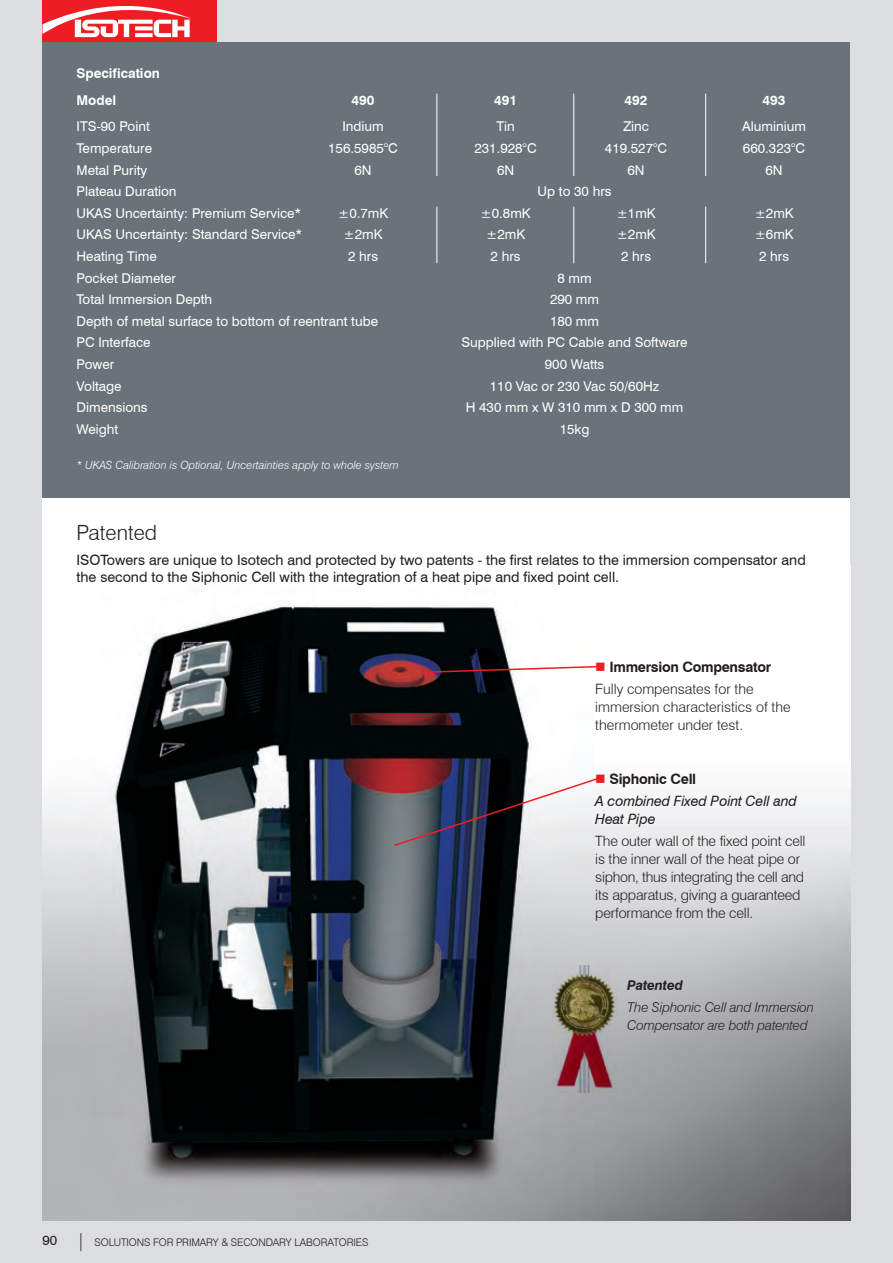
<style>
.page{position:relative;width:893px;height:1263px;background:#dcdddf}
.page>*{position:absolute;margin:0;border:0;box-sizing:border-box;transform-origin:0 0}
.t1{font:300 21px "Swiss 721 BT";color:#231f20}
.t2{font:300 14.25px/18px "Swiss 721 BT";letter-spacing:-.01em;color:#231f20}
.t3{font:14.25px/17.1px "Swiss 721 BT";color:#231f20}
.t4{font:700 14.25px "Swiss 721 BT";letter-spacing:-.02em;color:#231f20}
.t5{font:italic 14.25px/18px "Swiss 721 BT";letter-spacing:-.01em;color:#231f20}
.t6{font:13.5px "Swiss 721 BT";color:#fff}
.t7{font:italic 300 13.5px/18px "Swiss 721 BT";letter-spacing:-.01em;color:#231f20}
.t8{font:700 13.5px "Swiss 721 BT";color:#fff}
.t9{font:italic 700 13.5px "Swiss 721 BT";letter-spacing:-.01em;color:#231f20}
.t10{font:italic 300 11.25px "Swiss 721 BT";color:#fff}
.t11{font:300 10.5px "Swiss 721 BT";letter-spacing:-.01em;color:#231f20}
.s1{color:#ee1d23}
.s2{font-weight:400;font-size:13.5px}
.s3{font-size:18px}
</style>
<div class="page">
<div style="left:43px;top:43px;width:807px;height:1177px;background:#fff"></div>
<div style="left:43px;top:0;width:174px;height:43px;background:#ee1d23"></div>
<svg style="left:43px;top:6px;width:148px;height:31px"></svg>
<div style="left:43px;top:43px;width:807px;height:454px;background:#697379"></div>
<hr style="left:437px;top:94px;width:1px;height:82px;background:#fff">
<hr style="left:573px;top:94px;width:1px;height:82px;background:#fff">
<hr style="left:705px;top:94px;width:1px;height:82px;background:#fff">
<hr style="left:437px;top:207px;width:1px;height:56px;background:#fff">
<hr style="left:573px;top:207px;width:1px;height:56px;background:#fff">
<hr style="left:705px;top:207px;width:1px;height:56px;background:#fff">
<img style="left:43px;top:604px;width:807px;height:616px">
<svg style="left:419px;top:665px;width:181px;height:9px"></svg>
<svg style="left:393px;top:777px;width:207px;height:70px"></svg>
<img style="left:553px;top:965px;width:64px;height:127px">
<p class="t8" style="left:77px;top:65px;width:85px">Specification</p>
<p class="t8" style="left:77px;top:92px;width:41px">Model</p>
<p class="t8" style="left:352px;top:92px;width:24px">490</p>
<p class="t8" style="left:494px;top:92px;width:24px">491</p>
<p class="t8" style="left:625px;top:92px;width:24px">492</p>
<p class="t8" style="left:763px;top:92px;width:24px">493</p>
<p class="t6" style="left:77px;top:118px;width:75px">ITS-90 Point</p>
<p class="t6" style="left:342px;top:118px;width:43px">Indium</p>
<p class="t6" style="left:496px;top:118px;width:20px">Tin</p>
<p class="t6" style="left:623px;top:118px;width:27px">Zinc</p>
<p class="t6" style="left:742px;top:118px;width:65px">Aluminium</p>
<p class="t6" style="left:77px;top:140px;width:77px">Temperature</p>
<p class="t6" style="left:328px;top:140px;width:71px">156.5985°C</p>
<p class="t6" style="left:474px;top:140px;width:64px">231.928°C</p>
<p class="t6" style="left:605px;top:140px;width:64px">419.527°C</p>
<p class="t6" style="left:743px;top:140px;width:64px">660.323°C</p>
<p class="t6" style="left:77px;top:162px;width:72px">Metal Purity</p>
<p class="t6" style="left:354px;top:162px;width:19px">6N</p>
<p class="t6" style="left:497px;top:162px;width:19px">6N</p>
<p class="t6" style="left:627px;top:162px;width:19px">6N</p>
<p class="t6" style="left:765px;top:162px;width:19px">6N</p>
<p class="t6" style="left:77px;top:183px;width:102px">Plateau Duration</p>
<p class="t6" style="left:538px;top:183px;width:76px">Up to 30 hrs</p>
<p class="t6" style="left:77px;top:205px;width:226px">UKAS Uncertainty: Premium Service*</p>
<p class="t6" style="left:338px;top:205px;width:51px">±0.7mK</p>
<p class="t6" style="left:481px;top:205px;width:51px">±0.8mK</p>
<p class="t6" style="left:617px;top:205px;width:40px">±1mK</p>
<p class="t6" style="left:755px;top:205px;width:40px">±2mK</p>
<p class="t6" style="left:77px;top:226px;width:227px">UKAS Uncertainty: Standard Service*</p>
<p class="t6" style="left:344px;top:226px;width:40px">±2mK</p>
<p class="t6" style="left:486px;top:226px;width:40px">±2mK</p>
<p class="t6" style="left:617px;top:226px;width:40px">±2mK</p>
<p class="t6" style="left:755px;top:226px;width:40px">±6mK</p>
<p class="t6" style="left:77px;top:248px;width:82px">Heating Time</p>
<p class="t6" style="left:348px;top:248px;width:31px">2 hrs</p>
<p class="t6" style="left:491px;top:248px;width:31px">2 hrs</p>
<p class="t6" style="left:621px;top:248px;width:31px">2 hrs</p>
<p class="t6" style="left:759px;top:248px;width:31px">2 hrs</p>
<p class="t6" style="left:77px;top:270px;width:101px">Pocket Diameter</p>
<p class="t6" style="left:557px;top:270px;width:36px">8 mm</p>
<p class="t6" style="left:77px;top:291px;width:137px">Total Immersion Depth</p>
<p class="t6" style="left:550px;top:291px;width:51px">290 mm</p>
<p class="t6" style="left:77px;top:313px;width:303px">Depth of metal surface to bottom of reentrant tube</p>
<p class="t6" style="left:550px;top:313px;width:51px">180 mm</p>
<p class="t6" style="left:77px;top:334px;width:76px">PC Interface</p>
<p class="t6" style="left:461px;top:334px;width:228px">Supplied with PC Cable and Software</p>
<p class="t6" style="left:77px;top:356px;width:39px">Power</p>
<p class="t6" style="left:545px;top:356px;width:61px">900 Watts</p>
<p class="t6" style="left:77px;top:378px;width:47px">Voltage</p>
<p class="t6" style="left:490px;top:378px;width:171px">110 Vac or 230 Vac 50/60Hz</p>
<p class="t6" style="left:77px;top:399px;width:73px">Dimensions</p>
<p class="t6" style="left:466px;top:399px;width:219px">H 430 mm x W 310 mm x D 300 mm</p>
<p class="t6" style="left:77px;top:421px;width:43px">Weight</p>
<p class="t6" style="left:560px;top:421px;width:31px">15kg</p>
<p class="t10" style="left:77px;top:458px;width:324px">* UKAS Calibration is Optional, Uncertainties apply to whole system</p>
<p class="t1" style="left:77px;top:519px;width:82px">Patented</p>
<p class="t3" style="left:77px;top:551px;width:731px">ISOTowers are unique to Isotech and protected by two patents - the first relates to the immersion compensator and the second to the Siphonic Cell with the integration of a heat pipe and fixed point cell.</p>
<p class="t4" style="left:595px;top:658px;width:177px"><span class="s1">■</span> Immersion Compensator</p>
<p class="t2" style="left:595px;top:680px;width:197px">Fully compensates for the immersion characteristics of the thermometer under test.</p>
<p class="t4" style="left:595px;top:770px;width:102px"><span class="s1">■</span> Siphonic Cell</p>
<p class="t5" style="left:595px;top:792px;width:203px">A combined Fixed Point Cell and<br>Heat Pipe</p>
<p class="t2" style="left:595px;top:832px;width:212px">The outer wall of the fixed point cell is the inner wall of the heat pipe or siphon, thus integrating the cell and its apparatus, giving a guaranteed performance from the cell.</p>
<p class="t11" style="left:43px;top:1236px;width:327px"><span class="s2">90</span> <span class="s3">|</span> SOLUTIONS FOR PRIMARY &amp; SECONDARY LABORATORIES</p>
<p class="t9" style="left:627px;top:977px;width:57px">Patented</p>
<p class="t7" style="left:627px;top:998px;width:188px">The Siphonic Cell and Immersion<br>Compensator are both patented</p>
</div>
